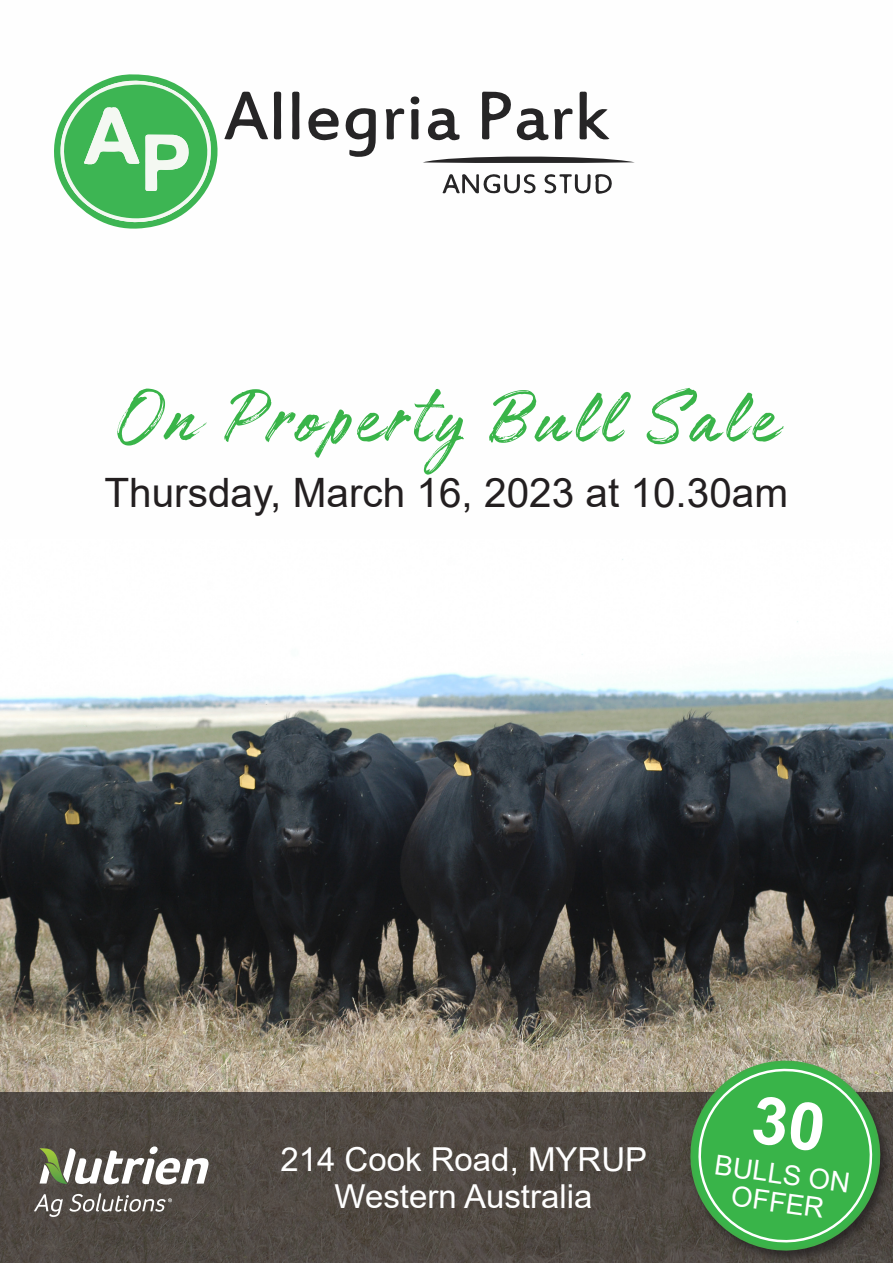
<style>
.page{position:relative;width:893px;height:1263px;background:#fff}
.page>*{position:absolute;margin:0;border:0;box-sizing:border-box;transform-origin:0 0}
.t1{font:85.5px "Authenia";letter-spacing:.05em;color:#39b449}
.t2{font:40.5px "Arial";color:#231f20}
.t3{font:33px "Arial";color:#fff}
.t4{font:27.6px/28.5px "Arial";color:#fff;text-align:center}
</style>
<div class="page">
<svg style="left:423px;top:156px;width:212px;height:7px"></svg>
<svg style="left:580px;top:91px;width:29px;height:49px"></svg>
<svg style="left:308px;top:108px;width:68px;height:49px"></svg>
<svg style="left:428px;top:108px;width:32px;height:33px"></svg>
<svg style="left:274px;top:91px;width:7px;height:49px"></svg>
<svg style="left:292px;top:91px;width:7px;height:49px"></svg>
<svg style="left:482px;top:91px;width:91px;height:50px"></svg>
<svg style="left:386px;top:108px;width:19px;height:32px"></svg>
<svg style="left:411px;top:109px;width:8px;height:31px"></svg>
<svg style="left:442px;top:174px;width:94px;height:20px"></svg>
<svg style="left:544px;top:174px;width:68px;height:20px"></svg>
<div style="left:411px;top:96px;width:8px;height:8px;background:#262526;border-radius:50%"></div>
<svg style="left:54px;top:74px;width:214px;height:155px"></svg>
<img style="left:0;top:559px;width:893px;height:533px">
<div style="left:0;top:1092px;width:893px;height:171px;background:#504944"></div>
<div style="left:688px;top:1059px;width:204px;height:204px;background:#231f20;opacity:.75"></div>
<svg style="left:34px;top:1194px;width:29px;height:23px"></svg>
<svg style="left:39px;top:1146px;width:170px;height:38px"></svg>
<svg style="left:69px;top:1193px;width:103px;height:19px"></svg>
<svg style="left:682px;top:1053px;width:206px;height:202px"></svg>
<p class="t1" style="left:117px;top:374px;width:660px">On Property Bull Sale</p>
<p class="t2" style="left:104px;top:465px;width:685px">Thursday, March 16, 2023 at 10.30am</p>
<p class="t3" style="left:280px;top:1136px;width:368px">214 Cook Road, MYRUP</p>
<p class="t3" style="left:334px;top:1174px;width:259px">Western Australia</p>
<p class="t4" style="left:717px;top:1150px;width:138px;rotate:8deg">BULLS ON<br>OFFER</p>
</div>
